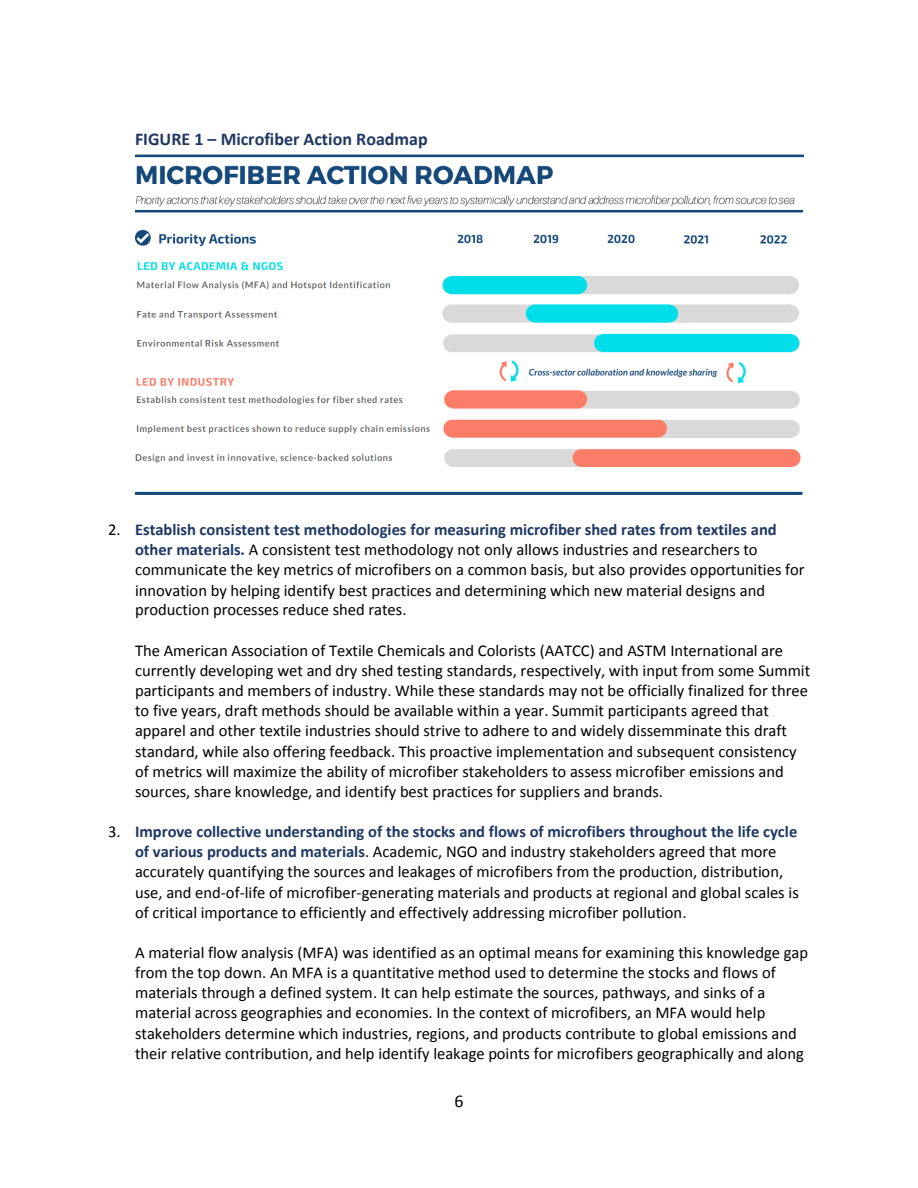
<style>
.page{position:relative;width:918px;height:1188px;background:#fff}
.page>*{position:absolute;margin:0;border:0;box-sizing:border-box;transform-origin:0 0}
.t1{font:700 18px "Calibri";color:#1f3864}
.t2{font:18px "Calibri";color:#000}
.t3{font:16.5px/20.1px "Calibri";color:#000}
.s1{font-weight:700;color:#1f3864}
</style>
<div class="page">
<img style="left:135px;top:154px;width:669px;height:341px">
<p class="t1" style="left:135px;top:132px;width:294px">FIGURE 1 – Microfiber Action Roadmap</p>
<p class="t3" style="left:135px;top:521px;width:671px;text-indent:-27px">2. <span class="s1">Establish consistent test methodologies for measuring microfiber shed rates from textiles and other materials.</span> A consistent test methodology not only allows industries and researchers to communicate the key metrics of microfibers on a common basis, but also provides opportunities for innovation by helping identify best practices and determining which new material designs and production processes reduce shed rates.</p>
<p class="t3" style="left:135px;top:642px;width:677px">The American Association of Textile Chemicals and Colorists (AATCC) and ASTM International are currently developing wet and dry shed testing standards, respectively, with input from some Summit participants and members of industry. While these standards may not be officially finalized for three to five years, draft methods should be available within a year. Summit participants agreed that apparel and other textile industries should strive to adhere to and widely dissemminate this draft standard, while also offering feedback. This proactive implementation and subsequent consistency of metrics will maximize the ability of microfiber stakeholders to assess microfiber emissions and sources, share knowledge, and identify best practices for suppliers and brands.</p>
<p class="t3" style="left:135px;top:823px;width:665px;text-indent:-27px">3. <span class="s1">Improve collective understanding of the stocks and flows of microfibers throughout the life cycle of various products and materials</span>. Academic, NGO and industry stakeholders agreed that more accurately quantifying the sources and leakages of microfibers from the production, distribution, use, and end-of-life of microfiber-generating materials and products at regional and global scales is of critical importance to efficiently and effectively addressing microfiber pollution.</p>
<p class="t3" style="left:135px;top:944px;width:675px">A material flow analysis (MFA) was identified as an optimal means for examining this knowledge gap from the top down. An MFA is a quantitative method used to determine the stocks and flows of materials through a defined system. It can help estimate the sources, pathways, and sinks of a material across geographies and economies. In the context of microfibers, an MFA would help stakeholders determine which industries, regions, and products contribute to global emissions and their relative contribution, and help identify leakage points for microfibers geographically and along</p>
<p class="t2" style="left:454px;top:1094px;width:11px">6</p>
</div>
